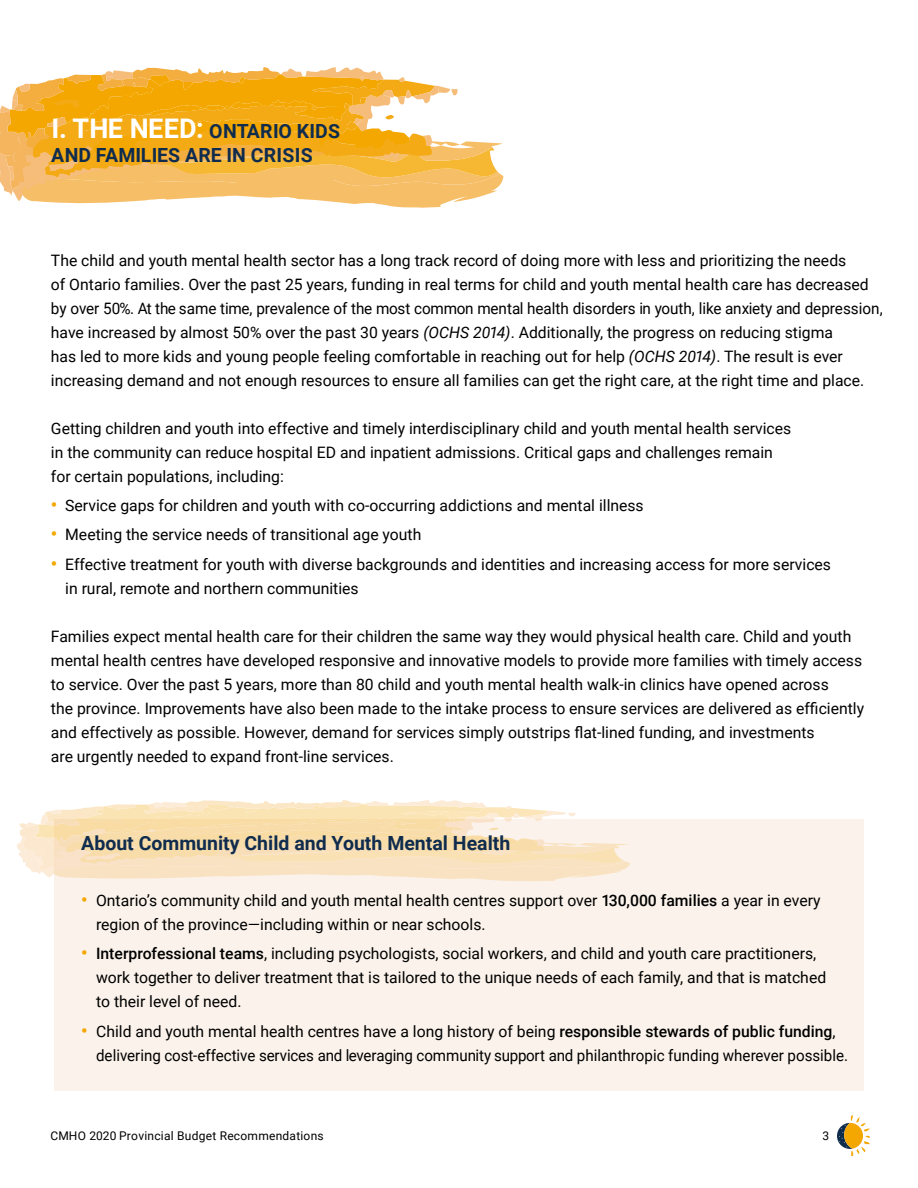
<style>
.page{position:relative;width:918px;height:1188px;background:#fff}
.page>*{position:absolute;margin:0;border:0;box-sizing:border-box;transform-origin:0 0}
.BEBAS_BLUE{font:700 19.5px "Roboto";color:#0f2c4e}
.t1{font:15.75px/24px "Roboto";color:#000}
.page_number_title{font:12px "Roboto";letter-spacing:.02em;color:#000}
.s1{font-size:27px;color:#fff}
.s2{font-style:italic}
.s3{font-weight:700;font-size:18px;color:#f4a700}
.s4{font-weight:500}
</style>
<div class="page">
<svg style="left:837px;top:1115px;width:33px;height:41px"></svg>
<svg style="left:0;top:67px;width:503px;height:141px"></svg>
<div style="left:54px;top:819px;width:810px;height:271px;background:#fbf3eb"></div>
<svg style="left:17px;top:800px;width:613px;height:81px"></svg>
<p class="BEBAS_BLUE" style="left:51px;top:118px;width:290px"><span class="s1">I. THE NEED:</span> ONTARIO KIDS</p>
<p class="BEBAS_BLUE" style="left:51px;top:142px;width:263px">AND FAMILIES ARE IN CRISIS</p>
<p class="t1" style="left:51px;top:247px;width:833px">The child and youth mental health sector has a long track record of doing more with less and prioritizing the needs<br>of Ontario families. Over the past 25 years, funding in real terms for child and youth mental health care has decreased by over 50%. At the same time, prevalence of the most common mental health disorders in youth, like anxiety and depression, have increased by almost 50% over the past 30 years <span class="s2">(OCHS 2014)</span>. Additionally, the progress on reducing stigma<br>has led to more kids and young people feeling comfortable in reaching out for help <span class="s2">(OCHS 2014)</span>. The result is ever increasing demand and not enough resources to ensure all families can get the right care, at the right time and place.</p>
<p class="t1" style="left:51px;top:415px;width:742px">Getting children and youth into effective and timely interdisciplinary child and youth mental health services in the community can reduce hospital ED and inpatient admissions. Critical gaps and challenges remain for certain populations, including:</p>
<p class="t1" style="left:51px;top:493px;width:594px"><span class="s3">•</span> Service gaps for children and youth with co-occurring addictions and mental illness</p>
<p class="t1" style="left:51px;top:522px;width:372px"><span class="s3">•</span> Meeting the service needs of transitional age youth</p>
<p class="t1" style="left:65px;top:552px;width:767px;text-indent:-14px"><span class="s3">•</span> Effective treatment for youth with diverse backgrounds and identities and increasing access for more services in rural, remote and northern communities</p>
<p class="t1" style="left:51px;top:624px;width:815px">Families expect mental health care for their children the same way they would physical health care. Child and youth mental health centres have developed responsive and innovative models to provide more families with timely access to service. Over the past 5 years, more than 80 child and youth mental health walk-in clinics have opened across<br>the province. Improvements have also been made to the intake process to ensure services are delivered as efficiently and effectively as possible. However, demand for services simply outstrips flat-lined funding, and investments<br>are urgently needed to expand front-line services.</p>
<p class="BEBAS_BLUE" style="left:81px;top:830px;width:431px">About Community Child and Youth Mental Health</p>
<p class="t1" style="left:96px;top:888px;width:726px;text-indent:-15px"><span class="s3">•</span> Ontario’s community child and youth mental health centres support over <span class="s4">130,000 families</span> a year in every region of the province—including within or near schools.</p>
<p class="t1" style="left:96px;top:941px;width:732px;text-indent:-15px"><span class="s3">•</span> <span class="s4">Interprofessional teams</span>, including psychologists, social workers, and child and youth care practitioners, work together to deliver treatment that is tailored to the unique needs of each family, and that is matched to their level of need.</p>
<p class="t1" style="left:96px;top:1019px;width:754px;text-indent:-15px"><span class="s3">•</span> Child and youth mental health centres have a long history of being <span class="s4">responsible stewards of public funding</span>, delivering cost-effective services and leveraging community support and philanthropic funding wherever possible.</p>
<p class="page_number_title" style="left:50px;top:1128px;width:275px">CMHO 2020 Provincial Budget Recommendations</p>
<p class="page_number_title" style="left:822px;top:1128px;width:8px">3</p>
</div>
